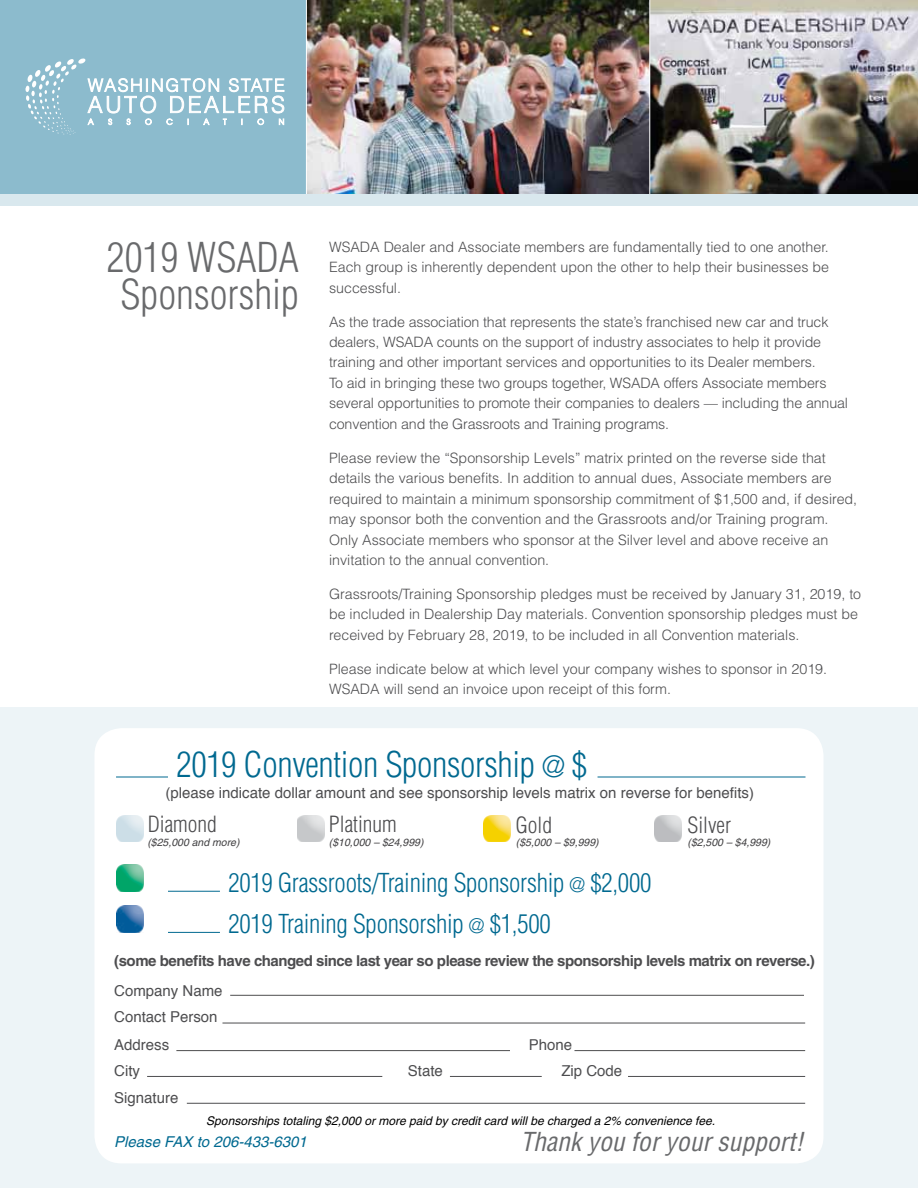
<style>
.page{position:relative;width:918px;height:1188px;background:#fff}
.page>*{position:absolute;margin:0;border:0;box-sizing:border-box;transform-origin:0 0}
.t1{font:300 condensed 40.2px/37.5px "Helvetica";color:#696a6c;text-align:center}
.t2{font:300 condensed 34.5px "Helvetica";letter-spacing:-.01em;color:#006990}
.t3{font:300 condensed 25.5px/41.1px "Helvetica";letter-spacing:-.01em;color:#006990}
.t4{font:italic condensed 25.5px "Helvetica";color:#696a6c}
.t5{font:300 condensed 21.75px "Helvetica";color:#4d4d4f}
.t6{font:15px/26.2px "Helvetica";color:#4d4d4f}
.t7{font:700 15px "Helvetica";letter-spacing:-.03em;color:#4d4d4f}
.t8{font:italic 15px "Helvetica";color:#006990}
.t9{font:300 14.25px/20.4px "Helvetica";color:#4d4d4f}
.t10{font:italic 12px "Helvetica";color:#000}
.t11{font:italic 10.5px "Helvetica";color:#414042}
.s1{font-size:28.5px}
.s2{font-size:19.5px}
</style>
<div class="page">
<div style="left:0;top:707px;width:918px;height:481px;background:#edf4f7"></div>
<div style="left:0;top:0;width:918px;height:195px;background:#8cbbcd"></div>
<div style="left:94px;top:728px;width:730px;height:435px;background:#fff;border-radius:27px"></div>
<hr style="left:230px;top:995px;width:574px;height:1px;background:#4d4d4f">
<hr style="left:222px;top:1023px;width:583px;height:1px;background:#4d4d4f">
<hr style="left:187px;top:1103px;width:618px;height:1px;background:#4d4d4f">
<hr style="left:147px;top:1076px;width:235px;height:1px;background:#4d4d4f">
<hr style="left:450px;top:1076px;width:92px;height:1px;background:#4d4d4f">
<hr style="left:628px;top:1076px;width:177px;height:1px;background:#4d4d4f">
<hr style="left:176px;top:1050px;width:334px;height:1px;background:#4d4d4f">
<hr style="left:574px;top:1050px;width:231px;height:1px;background:#4d4d4f">
<img style="left:651px;top:0;width:267px;height:194px">
<img style="left:306px;top:0;width:345px;height:194px">
<div style="left:0;top:194px;width:918px;height:11px;background:#d9e8ee"></div>
<hr style="left:168px;top:891px;width:52px;height:1px;background:#006990">
<hr style="left:168px;top:932px;width:52px;height:1px;background:#006990">
<hr style="left:116px;top:777px;width:52px;height:1px;background:#006990">
<hr style="left:598px;top:777px;width:207px;height:1px;background:#006990">
<svg style="left:25px;top:58px;width:259px;height:77px"></svg>
<img style="left:655px;top:815px;width:27px;height:27px">
<img style="left:483px;top:815px;width:27px;height:27px">
<img style="left:297px;top:815px;width:27px;height:27px">
<img style="left:116px;top:815px;width:27px;height:27px">
<img style="left:116px;top:865px;width:27px;height:27px">
<img style="left:116px;top:906px;width:27px;height:27px">
<h1 class="t1" style="left:107px;top:238px;width:194px">2019 WSADA<br>Sponsorship</h1>
<p class="t9" style="left:329px;top:236px;width:502px;text-align:justify">WSADA Dealer and Associate members are fundamentally tied to one another.<br>Each group is inherently dependent upon the other to help their businesses be successful.</p>
<p class="t9" style="left:329px;top:311px;width:521px">As the trade association that represents the state’s franchised new car and truck dealers, WSADA counts on the support of industry associates to help it provide training and other important services and opportunities to its Dealer members.<br>To aid in bringing these two groups together, WSADA offers Associate members several opportunities to promote their companies to dealers — including the annual convention and the Grassroots and Training programs.</p>
<p class="t9" style="left:329px;top:447px;width:530px">Please review the “Sponsorship Levels” matrix printed on the reverse side that details the various benefits. In addition to annual dues, Associate members are required to maintain a minimum sponsorship commitment of $1,500 and, if desired, may sponsor both the convention and the Grassroots and/or Training program.<br>Only Associate members who sponsor at the Silver level and above receive an invitation to the annual convention.</p>
<p class="t9" style="left:329px;top:583px;width:534px">Grassroots/Training Sponsorship pledges must be received by January 31, 2019, to be included in Dealership Day materials. Convention sponsorship pledges must be received by February 28, 2019, to be included in all Convention materials.</p>
<p class="t9" style="left:329px;top:658px;width:500px">Please indicate below at which level your company wishes to sponsor in 2019.<br>WSADA will send an invoice upon receipt of this form.</p>
<h2 class="t2" style="left:176px;top:745px;width:412px">2019 Convention Sponsorship <span class="s1">@</span> $</h2>
<p class="t6" style="left:166px;top:781px;width:590px">(please indicate dollar amount and see sponsorship levels matrix on reverse for benefits)</p>
<h3 class="t5" style="left:148px;top:812px;width:71px">Diamond</h3>
<p class="t11" style="left:147px;top:836px;width:94px">($25,000 and more)</p>
<h3 class="t5" style="left:329px;top:812px;width:69px">Platinum</h3>
<p class="t11" style="left:329px;top:836px;width:96px">($10,000 – $24,999)</p>
<h3 class="t5" style="left:516px;top:812px;width:38px">Gold</h3>
<p class="t11" style="left:516px;top:836px;width:84px">($5,000 – $9,999)</p>
<h3 class="t5" style="left:688px;top:812px;width:45px">Silver</h3>
<p class="t11" style="left:688px;top:836px;width:84px">($2,500 – $4,999)</p>
<h3 class="t3" style="left:228px;top:862px;width:425px">2019 Grassroots/Training Sponsorship <span class="s2">@</span> $2,000<br>2019 Training Sponsorship <span class="s2">@</span> $1,500</h3>
<p class="t7" style="left:114px;top:952px;width:702px">(some benefits have changed since last year so please review the sponsorship levels matrix on reverse.)</p>
<p class="t6" style="left:114px;top:978px;width:110px">Company Name<br>Contact Person</p>
<p class="t6" style="left:114px;top:1032px;width:57px">Address</p>
<p class="t6" style="left:529px;top:1032px;width:45px">Phone</p>
<p class="t6" style="left:114px;top:1058px;width:27px">City</p>
<p class="t6" style="left:408px;top:1058px;width:37px">State</p>
<p class="t6" style="left:561px;top:1058px;width:62px">Zip Code</p>
<p class="t6" style="left:114px;top:1085px;width:66px">Signature</p>
<p class="t10" style="left:206px;top:1114px;width:510px">Sponsorships totaling $2,000 or more paid by credit card will be charged a 2% convenience fee.</p>
<h3 class="t4" style="left:520px;top:1126px;width:285px">Thank you for your support!</h3>
<p class="t8" style="left:114px;top:1133px;width:194px">Please FAX to 206-433-6301</p>
</div>
